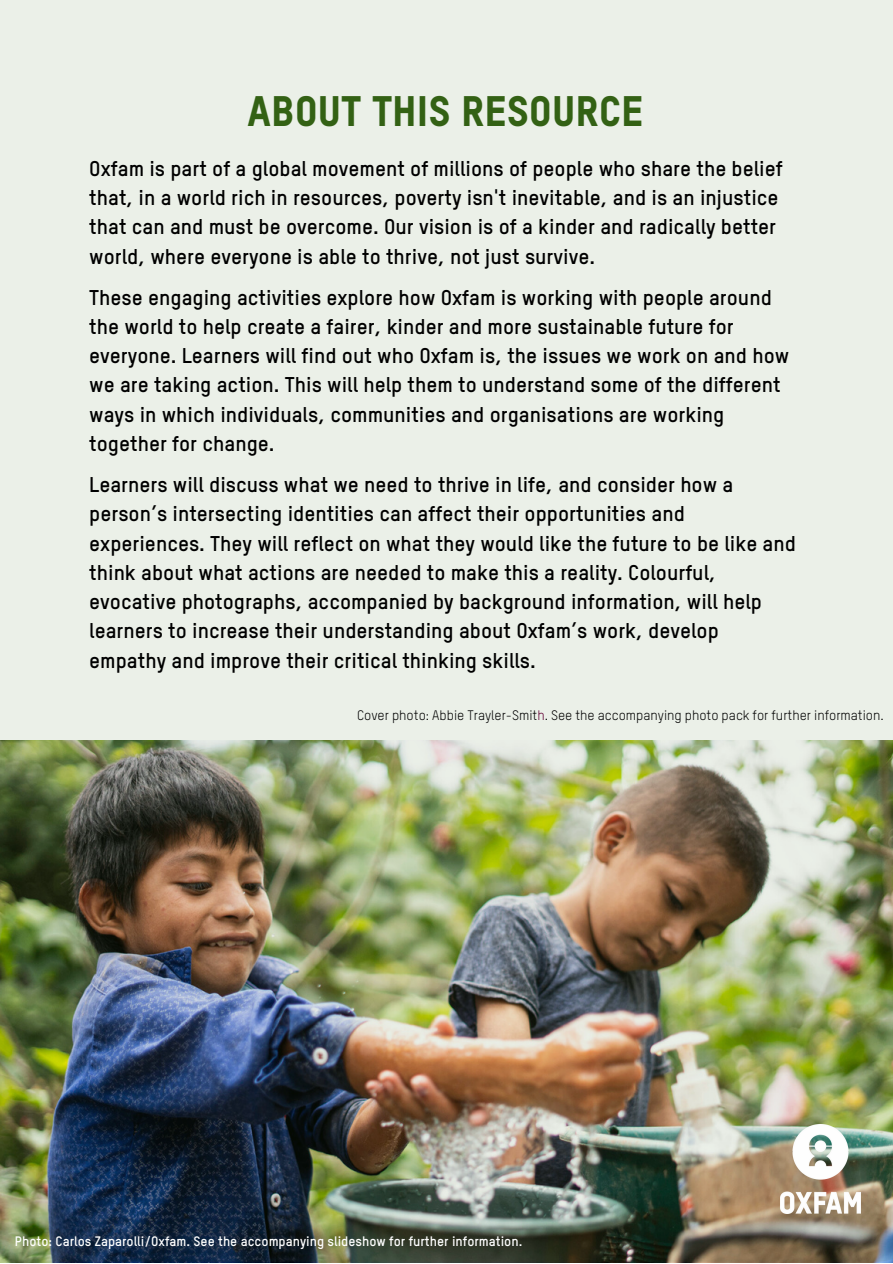
<style>
.page{position:relative;width:893px;height:1264px;background:#fff}
.page>*{position:absolute;margin:0;border:0;box-sizing:border-box;transform-origin:0 0}
.t1{font:42px "Oxfam TSTARPRO Headline";color:#336114}
.t2{font:700 21px/29.2px "Oxfam TSTARPRO";color:#000}
.t3{font:13.5px "Oxfam TSTARPRO";color:#000}
.t4{font:700 13.5px "Oxfam TSTARPRO";color:#fff}
.s1{color:#630235}
</style>
<div class="page">
<img style="left:0;top:0;width:892px;height:1261px">
<img style="left:780px;top:1124px;width:80px;height:89px">
<h1 class="t1" style="left:247px;top:93px;width:397px">ABOUT THIS RESOURCE</h1>
<p class="t2" style="left:89px;top:155px;width:695px">Oxfam is part of a global movement of millions of people who share the belief that, in a world rich in resources, poverty isn't inevitable, and is an injustice that can and must be overcome. Our vision is of a kinder and radically better world, where everyone is able to thrive, not just survive.</p>
<p class="t2" style="left:89px;top:284px;width:701px">These engaging activities explore how Oxfam is working with people around the world to help create a fairer, kinder and more sustainable future for everyone. Learners will find out who Oxfam is, the issues we work on and how we are taking action. This will help them to understand some of the different ways in which individuals, communities and organisations are working together for change.</p>
<p class="t2" style="left:89px;top:472px;width:708px">Learners will discuss what we need to thrive in life, and consider how a person’s intersecting identities can affect their opportunities and experiences. They will reflect on what they would like the future to be like and think about what actions are needed to make this a reality. Colourful, evocative photographs, accompanied by background information, will help learners to increase their understanding about Oxfam’s work, develop empathy and improve their critical thinking skills.</p>
<p class="t3" style="left:357px;top:709px;width:528px">Cover photo: Abbie Trayler-Smit<span class="s1">h</span>. See the accompanying photo pack for further information.</p>
<p class="t4" style="left:15px;top:1235px;width:509px">Photo: Carlos Zaparolli/Oxfam. See the accompanying slideshow for further information.</p>
</div>
